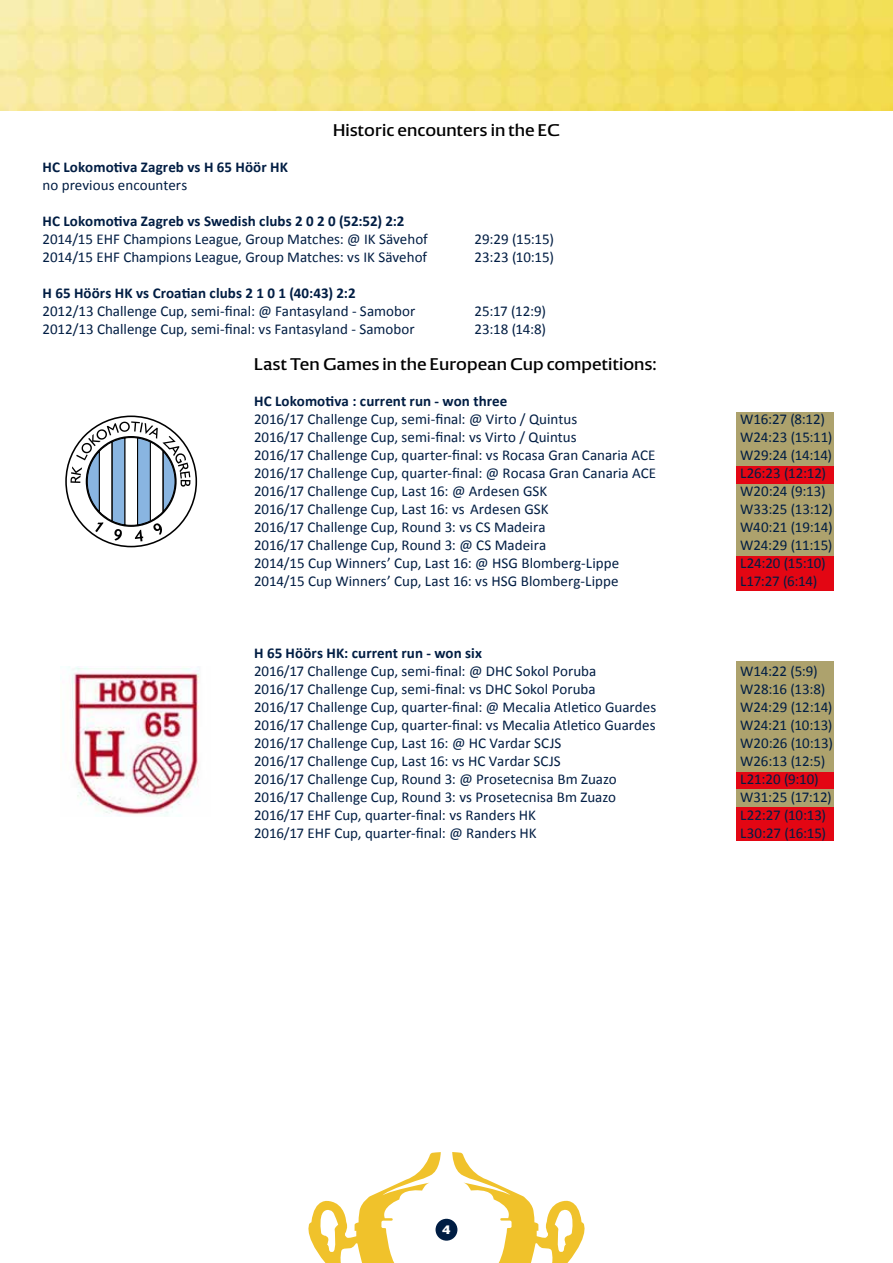
<style>
.page{position:relative;width:893px;height:1263px;background:#fff}
.page>*{position:absolute;margin:0;border:0;box-sizing:border-box;transform-origin:0 0}
.t1{font:16.5px "EHF";letter-spacing:.005em;color:#000}
.t2{font:15px "Calibri";color:#001d43}
.t3{font:700 15px "Calibri";letter-spacing:.005em;color:#001d43}
.t4{font:800 12px "EHF";color:#fff}
</style>
<div class="page">
<svg style="left:308px;top:1152px;width:133px;height:111px"></svg>
<svg style="left:452px;top:1152px;width:133px;height:111px"></svg>
<div style="left:436px;top:1219px;width:21px;height:22px;background:#001d43;border-radius:50%"></div>
<img style="left:0;top:0;width:893px;height:111px">
<div style="left:736px;top:483px;width:97px;height:73px;background:#ada26d"></div>
<div style="left:736px;top:556px;width:97px;height:34px;background:#e30613"></div>
<div style="left:736px;top:807px;width:97px;height:34px;background:#e30613"></div>
<div style="left:736px;top:466px;width:97px;height:17px;background:#e30613"></div>
<div style="left:736px;top:412px;width:97px;height:54px;background:#ada26d"></div>
<div style="left:736px;top:661px;width:97px;height:111px;background:#ada26d"></div>
<div style="left:736px;top:772px;width:97px;height:18px;background:#e30613"></div>
<div style="left:736px;top:789px;width:97px;height:18px;background:#ada26d"></div>
<svg style="left:65px;top:415px;width:132px;height:132px"></svg>
<img style="left:69px;top:667px;width:131px;height:149px">
<p class="t1" style="left:333px;top:121px;width:228px">Historic encounters in the EC</p>
<p class="t3" style="left:43px;top:157px;width:247px">HC Lokomotiva Zagreb vs H 65 Höör HK</p>
<p class="t2" style="left:43px;top:176px;width:146px">no previous encounters</p>
<p class="t3" style="left:43px;top:211px;width:364px">HC Lokomotiva Zagreb vs Swedish clubs 2 0 2 0 (52:52) 2:2</p>
<p class="t2" style="left:43px;top:230px;width:387px">2014/15 EHF Champions League, Group Matches: @ IK Sävehof</p>
<p class="t2" style="left:475px;top:230px;width:81px">29:29 (15:15)</p>
<p class="t2" style="left:43px;top:248px;width:386px">2014/15 EHF Champions League, Group Matches: vs IK Sävehof</p>
<p class="t2" style="left:475px;top:248px;width:81px">23:23 (10:15)</p>
<p class="t3" style="left:43px;top:283px;width:315px">H 65 Höörs HK vs Croatian clubs 2 1 0 1 (40:43) 2:2</p>
<p class="t2" style="left:43px;top:302px;width:374px">2012/13 Challenge Cup, semi-final: @ Fantasyland - Samobor</p>
<p class="t2" style="left:475px;top:302px;width:73px">25:17 (12:9)</p>
<p class="t2" style="left:43px;top:320px;width:374px">2012/13 Challenge Cup, semi-final: vs Fantasyland - Samobor</p>
<p class="t2" style="left:475px;top:320px;width:73px">23:18 (14:8)</p>
<p class="t1" style="left:254px;top:355px;width:404px">Last Ten Games in the European Cup competitions:</p>
<p class="t3" style="left:254px;top:391px;width:255px">HC Lokomotiva : current run - won three</p>
<p class="t2" style="left:254px;top:410px;width:325px">2016/17 Challenge Cup, semi-final: @ Virto / Quintus</p>
<p class="t2" style="left:740px;top:410px;width:86px">W16:27 (8:12)</p>
<p class="t2" style="left:254px;top:428px;width:324px">2016/17 Challenge Cup, semi-final: vs Virto / Quintus</p>
<p class="t2" style="left:740px;top:428px;width:94px">W24:23 (15:11)</p>
<p class="t2" style="left:254px;top:446px;width:403px">2016/17 Challenge Cup, quarter-final: vs Rocasa Gran Canaria ACE</p>
<p class="t2" style="left:740px;top:446px;width:93px">W29:24 (14:14)</p>
<p class="t2" style="left:254px;top:464px;width:403px">2016/17 Challenge Cup, quarter-final: @ Rocasa Gran Canaria ACE</p>
<p class="t2" style="left:740px;top:464px;width:87px">L26:23 (12:12)</p>
<p class="t2" style="left:254px;top:482px;width:295px">2016/17 Challenge Cup, Last 16: @ Ardesen GSK</p>
<p class="t2" style="left:740px;top:482px;width:87px">W20:24 (9:13)</p>
<p class="t2" style="left:254px;top:500px;width:296px">2016/17 Challenge Cup, Last 16: vs Ardesen GSK</p>
<p class="t2" style="left:740px;top:500px;width:94px">W33:25 (13:12)</p>
<p class="t2" style="left:254px;top:518px;width:293px">2016/17 Challenge Cup, Round 3: vs CS Madeira</p>
<p class="t2" style="left:740px;top:518px;width:94px">W40:21 (19:14)</p>
<p class="t2" style="left:254px;top:536px;width:294px">2016/17 Challenge Cup, Round 3: @ CS Madeira</p>
<p class="t2" style="left:740px;top:536px;width:94px">W24:29 (11:15)</p>
<p class="t2" style="left:254px;top:554px;width:367px">2014/15 Cup Winners’ Cup, Last 16: @ HSG Blomberg-Lippe</p>
<p class="t2" style="left:740px;top:554px;width:87px">L24:20 (15:10)</p>
<p class="t2" style="left:254px;top:572px;width:366px">2014/15 Cup Winners’ Cup, Last 16: vs HSG Blomberg-Lippe</p>
<p class="t2" style="left:740px;top:572px;width:79px">L17:27 (6:14)</p>
<p class="t3" style="left:254px;top:643px;width:229px">H 65 Höörs HK: current run - won six</p>
<p class="t2" style="left:254px;top:662px;width:344px">2016/17 Challenge Cup, semi-final: @ DHC Sokol Poruba</p>
<p class="t2" style="left:740px;top:662px;width:79px">W14:22 (5:9)</p>
<p class="t2" style="left:254px;top:680px;width:343px">2016/17 Challenge Cup, semi-final: vs DHC Sokol Poruba</p>
<p class="t2" style="left:740px;top:680px;width:87px">W28:16 (13:8)</p>
<p class="t2" style="left:254px;top:698px;width:404px">2016/17 Challenge Cup, quarter-final: @ Mecalia Atletico Guardes</p>
<p class="t2" style="left:740px;top:698px;width:94px">W24:29 (12:14)</p>
<p class="t2" style="left:254px;top:716px;width:403px">2016/17 Challenge Cup, quarter-final: vs Mecalia Atletico Guardes</p>
<p class="t2" style="left:740px;top:716px;width:94px">W24:21 (10:13)</p>
<p class="t2" style="left:254px;top:734px;width:309px">2016/17 Challenge Cup, Last 16: @ HC Vardar SCJS</p>
<p class="t2" style="left:740px;top:734px;width:94px">W20:26 (10:13)</p>
<p class="t2" style="left:254px;top:752px;width:308px">2016/17 Challenge Cup, Last 16: vs HC Vardar SCJS</p>
<p class="t2" style="left:740px;top:752px;width:87px">W26:13 (12:5)</p>
<p class="t2" style="left:254px;top:770px;width:364px">2016/17 Challenge Cup, Round 3: @ Prosetecnisa Bm Zuazo</p>
<p class="t2" style="left:740px;top:770px;width:80px">L21:20 (9:10)</p>
<p class="t2" style="left:254px;top:788px;width:363px">2016/17 Challenge Cup, Round 3: vs Prosetecnisa Bm Zuazo</p>
<p class="t2" style="left:740px;top:788px;width:93px">W31:25 (17:12)</p>
<p class="t2" style="left:254px;top:806px;width:283px">2016/17 EHF Cup, quarter-final: vs Randers HK</p>
<p class="t2" style="left:740px;top:806px;width:87px">L22:27 (10:13)</p>
<p class="t2" style="left:254px;top:824px;width:284px">2016/17 EHF Cup, quarter-final: @ Randers HK</p>
<p class="t2" style="left:740px;top:824px;width:87px">L30:27 (16:15)</p>
<p class="t4" style="left:442px;top:1223px;width:10px">4</p>
</div>
